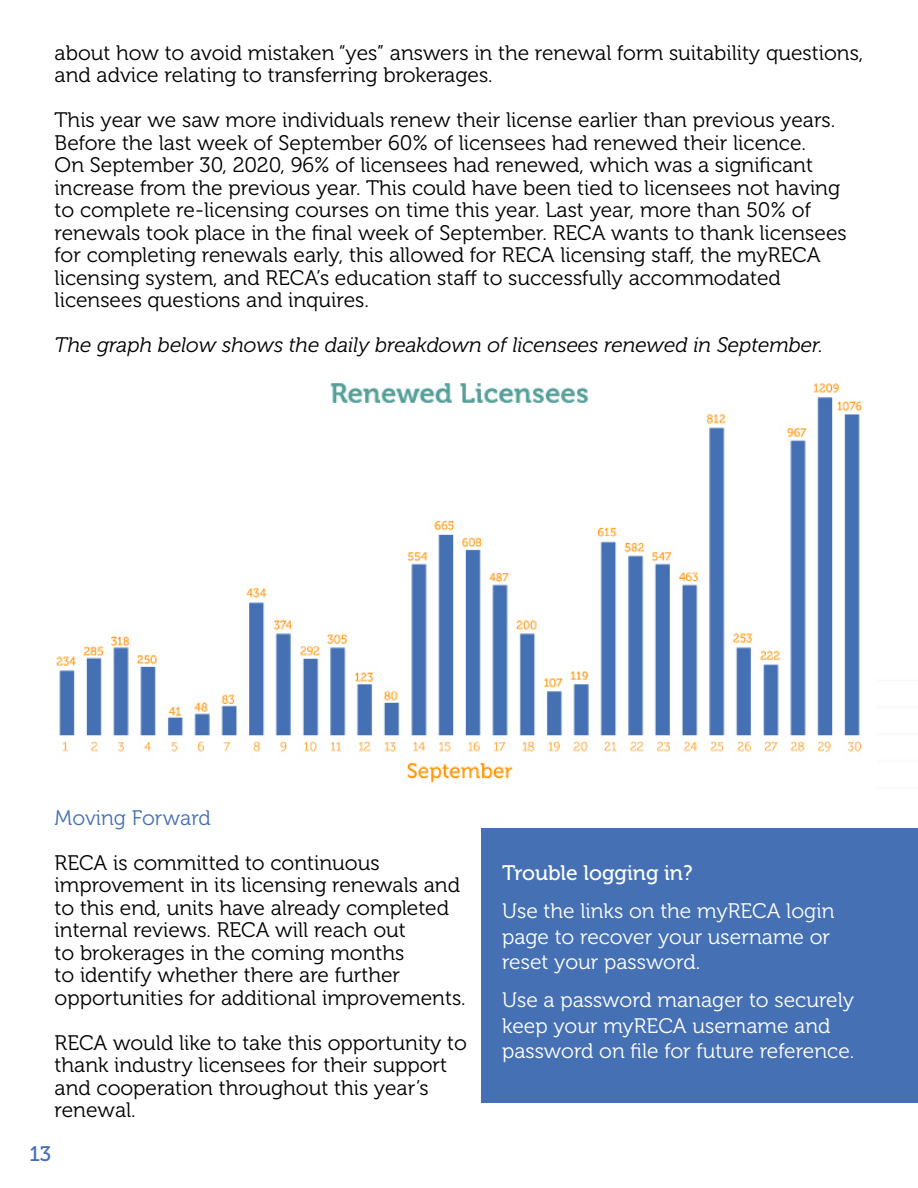
<style>
.page{position:relative;width:918px;height:1188px;background:#fff}
.page>*{position:absolute;margin:0;border:0;box-sizing:border-box;transform-origin:0 0}
.t1{font:21px/22.5px "Museo 300";color:#000}
.t2{font:21px/25.2px "Museo 300";color:#fff}
.t3{font:italic 21px "Museo 300";color:#000}
.t4{font:21px "Museo 500";color:#fff}
.t5{font:21px "Museo 300";color:#4570b4}
.t6{font:21px "Museo 500";color:#4570b4}
</style>
<div class="page">
<div style="left:481px;top:829px;width:437px;height:274px;background:#4570b4"></div>
<img style="left:56px;top:383px;width:807px;height:400px">
<p class="t1" style="left:55px;top:42px;width:810px">about how to avoid mistaken “yes” answers in the renewal form suitability questions, and advice relating to transferring brokerages.</p>
<p class="t1" style="left:55px;top:109px;width:794px">This year we saw more individuals renew their license earlier than previous years.<br>Before the last week of September 60% of licensees had renewed their licence.<br>On September 30, 2020, 96% of licensees had renewed, which was a significant increase from the previous year. This could have been tied to licensees not having to complete re-licensing courses on time this year. Last year, more than 50% of renewals took place in the final week of September. RECA wants to thank licensees for completing renewals early, this allowed for RECA licensing staff, the myRECA licensing system, and RECA’s education staff to successfully accommodated licensees questions and inquires.</p>
<p class="t3" style="left:55px;top:334px;width:770px">The graph below shows the daily breakdown of licensees renewed in September.</p>
<p class="t5" style="left:55px;top:806px;width:158px">Moving Forward</p>
<p class="t1" style="left:55px;top:852px;width:413px">RECA is committed to continuous improvement in its licensing renewals and to this end, units have already completed internal reviews. RECA will reach out<br>to brokerages in the coming months<br>to identify whether there are further opportunities for additional improvements.</p>
<p class="t1" style="left:55px;top:1032px;width:414px">RECA would like to take this opportunity to thank industry licensees for their support and cooperation throughout this year’s renewal.</p>
<p class="t6" style="left:29px;top:1142px;width:23px">13</p>
<p class="t4" style="left:502px;top:861px;width:192px">Trouble logging in?</p>
<p class="t2" style="left:502px;top:899px;width:334px">Use the links on the myRECA login page to recover your username or reset your password.</p>
<p class="t2" style="left:502px;top:988px;width:354px">Use a password manager to securely keep your myRECA username and password on file for future reference.</p>
</div>
